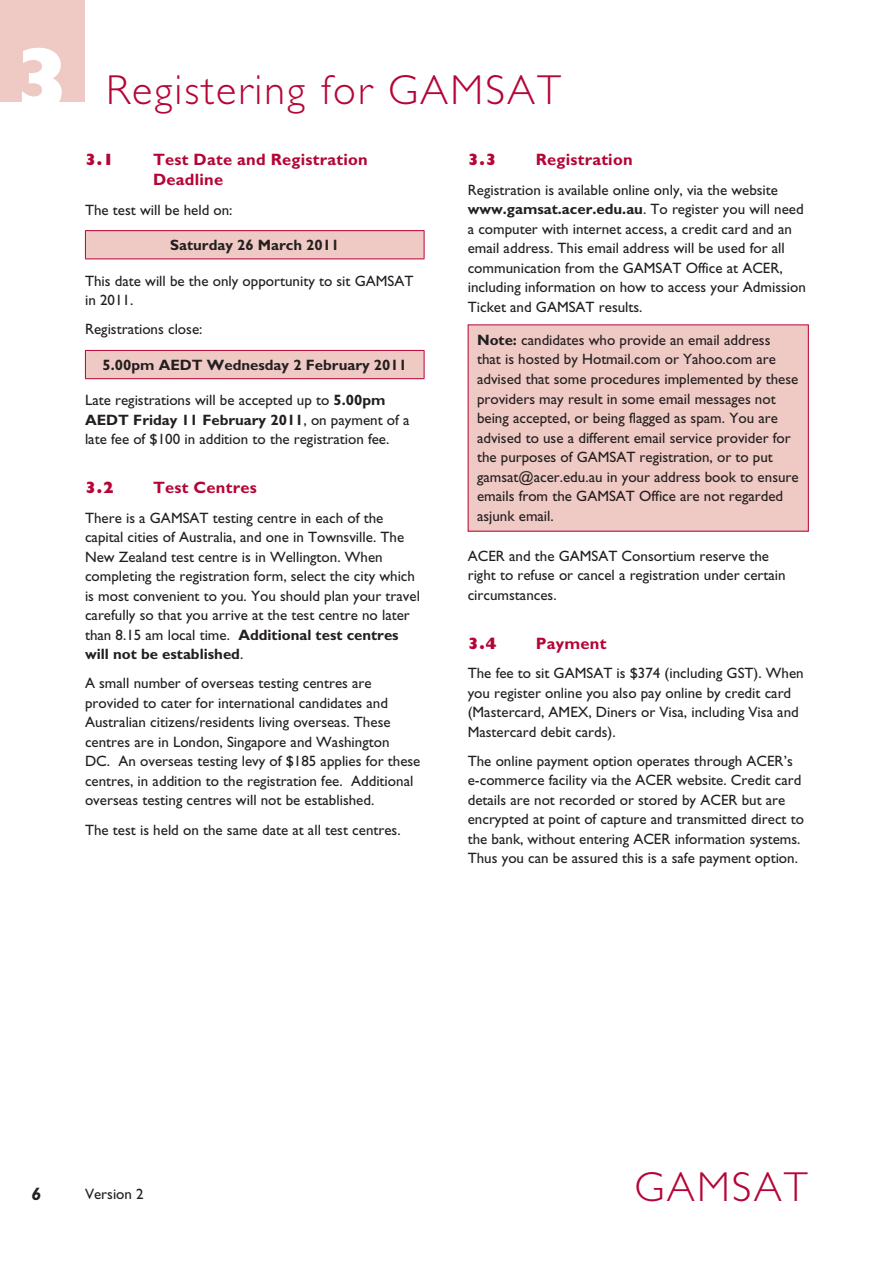
<style>
.page{position:relative;width:893px;height:1263px;background:#fff}
.page>*{position:absolute;margin:0;border:0;box-sizing:border-box;transform-origin:0 0}
.t1{font:300 42px "Gill Sans";letter-spacing:.05em;color:#b50536}
.t2{font:italic 700 18px "Gill Sans";color:#231f20}
.t3{font:700 16.5px/19.8px "Gill Sans";letter-spacing:.015em;color:#b50536}
.t4{font:800 16.5px "Gill Sans";color:#b50536}
.t5{font:15px/19.5px "Gill Sans";color:#231f20}
.t6{font:700 15px "Gill Sans";color:#231f20}
.s1{font-weight:800;font-size:90px;color:#fff}
.s2{font-weight:700}
</style>
<div class="page">
<div style="left:85px;top:231px;width:339px;height:28px;background:#efc9c3"></div>
<svg style="left:85px;top:231px;width:1px;height:28px"></svg>
<hr style="left:85px;top:230px;width:339px;height:1px;background:#b50536">
<svg style="left:424px;top:231px;width:1px;height:28px"></svg>
<hr style="left:85px;top:259px;width:339px;height:1px;background:#b50536">
<div style="left:85px;top:350px;width:339px;height:29px;background:#efc9c3"></div>
<svg style="left:85px;top:351px;width:1px;height:27px"></svg>
<hr style="left:85px;top:350px;width:339px;height:1px;background:#b50536">
<svg style="left:424px;top:351px;width:1px;height:27px"></svg>
<hr style="left:85px;top:378px;width:339px;height:1px;background:#b50536">
<div style="left:468px;top:325px;width:340px;height:206px;background:#efc9c3"></div>
<div style="left:0;top:0;width:85px;height:102px;background:#efc9c3"></div>
<h1 class="t1" style="left:12px;top:66px;width:551px"><span class="s1">3</span> Registering for GAMSAT</h1>
<p class="t4" style="left:85px;top:150px;width:30px">3.1</p>
<p class="t3" style="left:153px;top:150px;width:216px">Test Date and Registration<br>Deadline</p>
<p class="t5" style="left:85px;top:200px;width:149px">The test will be held on:</p>
<p class="t6" style="left:170px;top:236px;width:171px">Saturday 26 March 2011</p>
<p class="t5" style="left:85px;top:271px;width:330px">This date will be the only opportunity to sit GAMSAT in 2011.</p>
<p class="t5" style="left:85px;top:320px;width:119px">Registrations close:</p>
<p class="t6" style="left:102px;top:356px;width:306px">5.00pm AEDT Wednesday 2 February 2011</p>
<p class="t5" style="left:85px;top:391px;width:326px">Late registrations will be accepted up to <span class="s2">5.00pm<br>AEDT Friday 11 February 2011</span>, on payment of a late fee of $100 in addition to the registration fee.</p>
<p class="t4" style="left:85px;top:478px;width:30px">3.2</p>
<p class="t3" style="left:153px;top:478px;width:105px">Test Centres</p>
<p class="t5" style="left:85px;top:508px;width:336px">There is a GAMSAT testing centre in each of the capital cities of Australia, and one in Townsville. The New Zealand test centre is in Wellington. When completing the registration form, select the city which is most convenient to you. You should plan your travel carefully so that you arrive at the test centre no later than 8.15 am local time. <span class="s2">Additional test centres will not be established</span>.</p>
<p class="t5" style="left:85px;top:674px;width:337px">A small number of overseas testing centres are provided to cater for international candidates and Australian citizens/residents living overseas. These centres are in London, Singapore and Washington<br>DC. An overseas testing levy of $185 applies for these centres, in addition to the registration fee. Additional overseas testing centres will not be established.</p>
<p class="t5" style="left:85px;top:820px;width:317px">The test is held on the same date at all test centres.</p>
<p class="t4" style="left:468px;top:150px;width:30px">3.3</p>
<p class="t3" style="left:536px;top:150px;width:98px">Registration</p>
<p class="t5" style="left:468px;top:180px;width:340px">Registration is available online only, via the website <span class="s2">www.gamsat.acer.edu.au</span>. To register you will need a computer with internet access, a credit card and an email address. This email address will be used for all communication from the GAMSAT Office at ACER, including information on how to access your Admission Ticket and GAMSAT results.</p>
<p class="t5" style="left:477px;top:330px;width:323px"><span class="s2">Note:</span> candidates who provide an email address<br>that is hosted by Hotmail.com or Yahoo.com are advised that some procedures implemented by these providers may result in some email messages not being accepted, or being flagged as spam. You are advised to use a different email service provider for the purposes of GAMSAT registration, or to put gamsat@acer.edu.au in your address book to ensure emails from the GAMSAT Office are not regarded asjunk email.</p>
<p class="t5" style="left:468px;top:546px;width:319px">ACER and the GAMSAT Consortium reserve the right to refuse or cancel a registration under certain circumstances.</p>
<p class="t4" style="left:468px;top:634px;width:30px">3.4</p>
<p class="t3" style="left:536px;top:633px;width:72px">Payment</p>
<p class="t5" style="left:468px;top:663px;width:337px">The fee to sit GAMSAT is $374 (including GST). When you register online you also pay online by credit card (Mastercard, AMEX, Diners or Visa, including Visa and Mastercard debit cards).</p>
<p class="t5" style="left:468px;top:751px;width:338px">The online payment option operates through ACER’s e-commerce facility via the ACER website. Credit card details are not recorded or stored by ACER but are encrypted at point of capture and transmitted direct to the bank, without entering ACER information systems.<br>Thus you can be assured this is a safe payment option.</p>
<p class="t2" style="left:31px;top:1183px;width:11px">6</p>
<p class="t5" style="left:85px;top:1184px;width:60px">Version 2</p>
<h1 class="t1" style="left:635px;top:1163px;width:175px">GAMSAT</h1>
</div>
